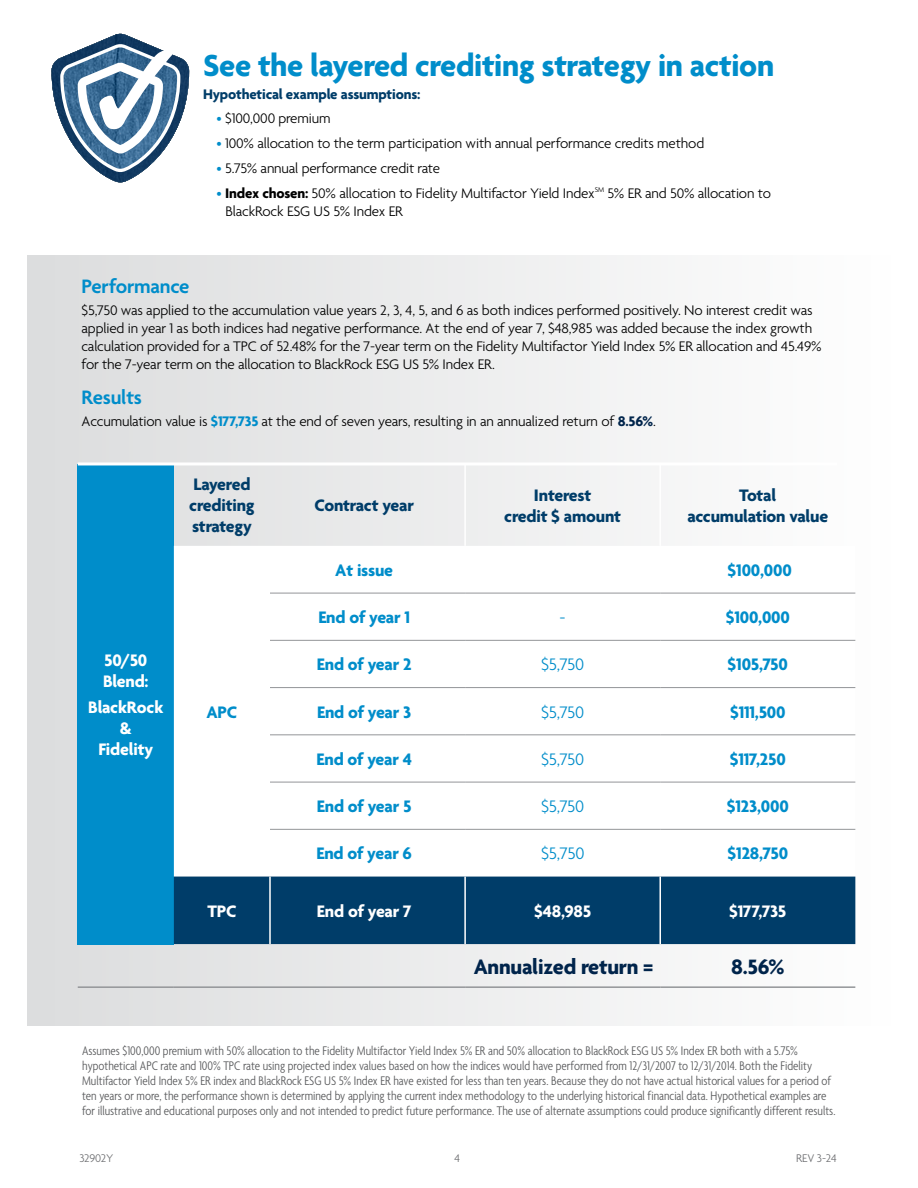
<style>
.page{position:relative;width:918px;height:1188px;background:#fff}
.page>*{position:absolute;margin:0;border:0;box-sizing:border-box;transform-origin:0 0}
.t1{font:700 33px "Agenda";letter-spacing:-.01em;color:#008dca}
.t2{font:700 22.5px "Agenda";letter-spacing:-.01em;color:#00244b}
.t3{font:600 21px "Agenda";letter-spacing:-.01em;color:#008dca}
.t4{font:700 18px "Agenda";letter-spacing:-.01em;color:#008dca}
.t5{font:700 18px/21px "Agenda";letter-spacing:-.01em;color:#003d69;text-align:center}
.t6{font:700 18px/21px "Agenda";letter-spacing:-.01em;color:#fff}
.t7{font:300 18px "Agenda";letter-spacing:-.02em;color:#008dca}
.t8{font:300 15px/18px "Agenda";letter-spacing:-.01em;color:#000}
.t9{font:700 15px "Agenda";letter-spacing:-.01em;color:#003d69}
.t10{font:300 condensed 13.5px/15px "Agenda";color:#58595b}
.t11{font:300 12px "Agenda";letter-spacing:-.01em;color:#6d6e71}
.s1{color:#008dca}
.s2{font-weight:700}
.s3{font-weight:700;color:#008dca}
.s4{font-weight:700;color:#00244b}
</style>
<div class="page">
<div style="left:27px;top:255px;width:864px;height:770px;background:linear-gradient(to right,#dadcdd,#fffefe)"></div>
<div style="left:78px;top:464px;width:96px;height:480px;background:#008dca"></div>
<svg style="left:174px;top:546px;width:681px;height:331px"></svg>
<div style="left:174px;top:877px;width:681px;height:67px;background:#003d69"></div>
<hr style="left:78px;top:986px;width:96px;height:2px;background:#939598">
<hr style="left:174px;top:986px;width:96px;height:2px;background:#939598">
<hr style="left:270px;top:986px;width:195px;height:2px;background:#939598">
<hr style="left:465px;top:986px;width:195px;height:2px;background:#939598">
<hr style="left:660px;top:986px;width:195px;height:2px;background:#939598">
<hr style="left:269px;top:877px;width:2px;height:67px;background:#fff">
<hr style="left:464px;top:877px;width:2px;height:67px;background:#fff">
<hr style="left:659px;top:877px;width:2px;height:67px;background:#fff">
<hr style="left:270px;top:593px;width:195px;height:1px;background:#939598">
<hr style="left:465px;top:593px;width:195px;height:1px;background:#939598">
<hr style="left:660px;top:593px;width:195px;height:1px;background:#939598">
<hr style="left:270px;top:640px;width:195px;height:1px;background:#939598">
<hr style="left:465px;top:640px;width:195px;height:1px;background:#939598">
<hr style="left:660px;top:640px;width:195px;height:1px;background:#939598">
<hr style="left:270px;top:687px;width:195px;height:1px;background:#939598">
<hr style="left:465px;top:687px;width:195px;height:1px;background:#939598">
<hr style="left:660px;top:687px;width:195px;height:1px;background:#939598">
<hr style="left:270px;top:735px;width:195px;height:1px;background:#939598">
<hr style="left:465px;top:735px;width:195px;height:1px;background:#939598">
<hr style="left:660px;top:735px;width:195px;height:1px;background:#939598">
<hr style="left:270px;top:782px;width:195px;height:1px;background:#939598">
<hr style="left:465px;top:782px;width:195px;height:1px;background:#939598">
<hr style="left:660px;top:782px;width:195px;height:1px;background:#939598">
<hr style="left:270px;top:829px;width:195px;height:1px;background:#939598">
<hr style="left:465px;top:829px;width:195px;height:1px;background:#939598">
<hr style="left:660px;top:829px;width:195px;height:1px;background:#939598">
<hr style="left:464px;top:464px;width:2px;height:82px;background:#fff">
<hr style="left:659px;top:464px;width:2px;height:82px;background:#fff">
<hr style="left:78px;top:462px;width:759px;height:3px;background:#fff">
<svg style="left:52px;top:33px;width:137px;height:150px"></svg>
<h1 class="t1" style="left:203px;top:48px;width:573px">See the layered crediting strategy in action</h1>
<p class="t9" style="left:203px;top:86px;width:219px">Hypothetical example assumptions:</p>
<p class="t8" style="left:217px;top:110px;width:115px"><span class="s1">•</span> $100,000 premium</p>
<p class="t8" style="left:217px;top:135px;width:489px"><span class="s1">•</span> 100% allocation to the term participation with annual performance credits method</p>
<p class="t8" style="left:217px;top:160px;width:225px"><span class="s1">•</span> 5.75% annual performance credit rate</p>
<p class="t8" style="left:226px;top:185px;width:547px;text-indent:-9px"><span class="s1">•</span> <span class="s2">Index chosen:</span> 50% allocation to Fidelity Multifactor Yield Index<sup>SM</sup> 5% ER and 50% allocation to<br>BlackRock ESG US 5% Index ER</p>
<h3 class="t3" style="left:82px;top:275px;width:110px">Performance</h3>
<p class="t8" style="left:82px;top:302px;width:742px">$5,750 was applied to the accumulation value years 2, 3, 4, 5, and 6 as both indices performed positively. No interest credit was applied in year 1 as both indices had negative performance. At the end of year 7, $48,985 was added because the index growth calculation provided for a TPC of 52.48% for the 7-year term on the Fidelity Multifactor Yield Index 5% ER allocation and 45.49% for the 7-year term on the allocation to BlackRock ESG US 5% Index ER.</p>
<h3 class="t3" style="left:82px;top:386px;width:62px">Results</h3>
<p class="t8" style="left:82px;top:414px;width:576px">Accumulation value is <span class="s3">$177,735</span> at the end of seven years, resulting in an annualized return of <span class="s4">8.56%</span>.</p>
<h3 class="t6" style="left:103px;top:651px;width:47px">50/50<br>Blend:</h3>
<h3 class="t6" style="left:88px;top:698px;width:77px;text-align:center">BlackRock &amp;<br>Fidelity</h3>
<h3 class="t5" style="left:189px;top:475px;width:67px;text-align:left">Layered crediting strategy</h3>
<h3 class="t4" style="left:206px;top:702px;width:32px">APC</h3>
<h3 class="t5" style="left:314px;top:496px;width:101px">Contract year</h3>
<h3 class="t5" style="left:504px;top:486px;width:118px">Interest<br>credit $ amount</h3>
<h3 class="t5" style="left:687px;top:486px;width:142px">Total<br>accumulation value</h3>
<h3 class="t4" style="left:335px;top:560px;width:59px">At issue</h3>
<h3 class="t4" style="left:728px;top:560px;width:66px">$100,000</h3>
<h3 class="t4" style="left:318px;top:608px;width:93px">End of year 1</h3>
<h3 class="t7" style="left:560px;top:608px;width:8px">-</h3>
<h3 class="t4" style="left:726px;top:608px;width:66px">$100,000</h3>
<h3 class="t4" style="left:317px;top:655px;width:96px">End of year 2</h3>
<h3 class="t7" style="left:541px;top:655px;width:45px">$5,750</h3>
<h3 class="t4" style="left:728px;top:655px;width:62px">$105,750</h3>
<h3 class="t4" style="left:317px;top:702px;width:96px">End of year 3</h3>
<h3 class="t7" style="left:541px;top:702px;width:45px">$5,750</h3>
<h3 class="t4" style="left:730px;top:702px;width:57px">$111,500</h3>
<h3 class="t4" style="left:317px;top:749px;width:97px">End of year 4</h3>
<h3 class="t7" style="left:541px;top:749px;width:45px">$5,750</h3>
<h3 class="t4" style="left:730px;top:749px;width:58px">$117,250</h3>
<h3 class="t4" style="left:317px;top:797px;width:96px">End of year 5</h3>
<h3 class="t7" style="left:541px;top:797px;width:45px">$5,750</h3>
<h3 class="t4" style="left:727px;top:797px;width:63px">$123,000</h3>
<h3 class="t4" style="left:316px;top:844px;width:97px">End of year 6</h3>
<h3 class="t7" style="left:541px;top:844px;width:45px">$5,750</h3>
<h3 class="t4" style="left:728px;top:844px;width:62px">$128,750</h3>
<h3 class="t6" style="left:207px;top:902px;width:31px">TPC</h3>
<h3 class="t6" style="left:317px;top:902px;width:96px">End of year 7</h3>
<h3 class="t6" style="left:534px;top:902px;width:59px">$48,985</h3>
<h3 class="t6" style="left:729px;top:902px;width:59px">$177,735</h3>
<h2 class="t2" style="left:474px;top:954px;width:181px">Annualized return =</h2>
<h2 class="t2" style="left:731px;top:954px;width:55px">8.56%</h2>
<p class="t10" style="left:82px;top:1044px;width:755px">Assumes $100,000 premium with 50% allocation to the Fidelity Multifactor Yield Index 5% ER and 50% allocation to BlackRock ESG US 5% Index ER both with a 5.75% hypothetical APC rate and 100% TPC rate using projected index values based on how the indices would have performed from 12/31/2007 to 12/31/2014. Both the Fidelity Multifactor Yield Index 5% ER index and BlackRock ESG US 5% Index ER have existed for less than ten years. Because they do not have actual historical values for a period of ten years or more, the performance shown is determined by applying the current index methodology to the underlying historical financial data. Hypothetical examples are for illustrative and educational purposes only and not intended to predict future performance. The use of alternate assumptions could produce significantly different results.</p>
<p class="t11" style="left:79px;top:1152px;width:36px">32902Y</p>
<p class="t11" style="left:455px;top:1152px;width:7px">4</p>
<p class="t11" style="left:796px;top:1152px;width:42px">REV 3-24</p>
</div>
